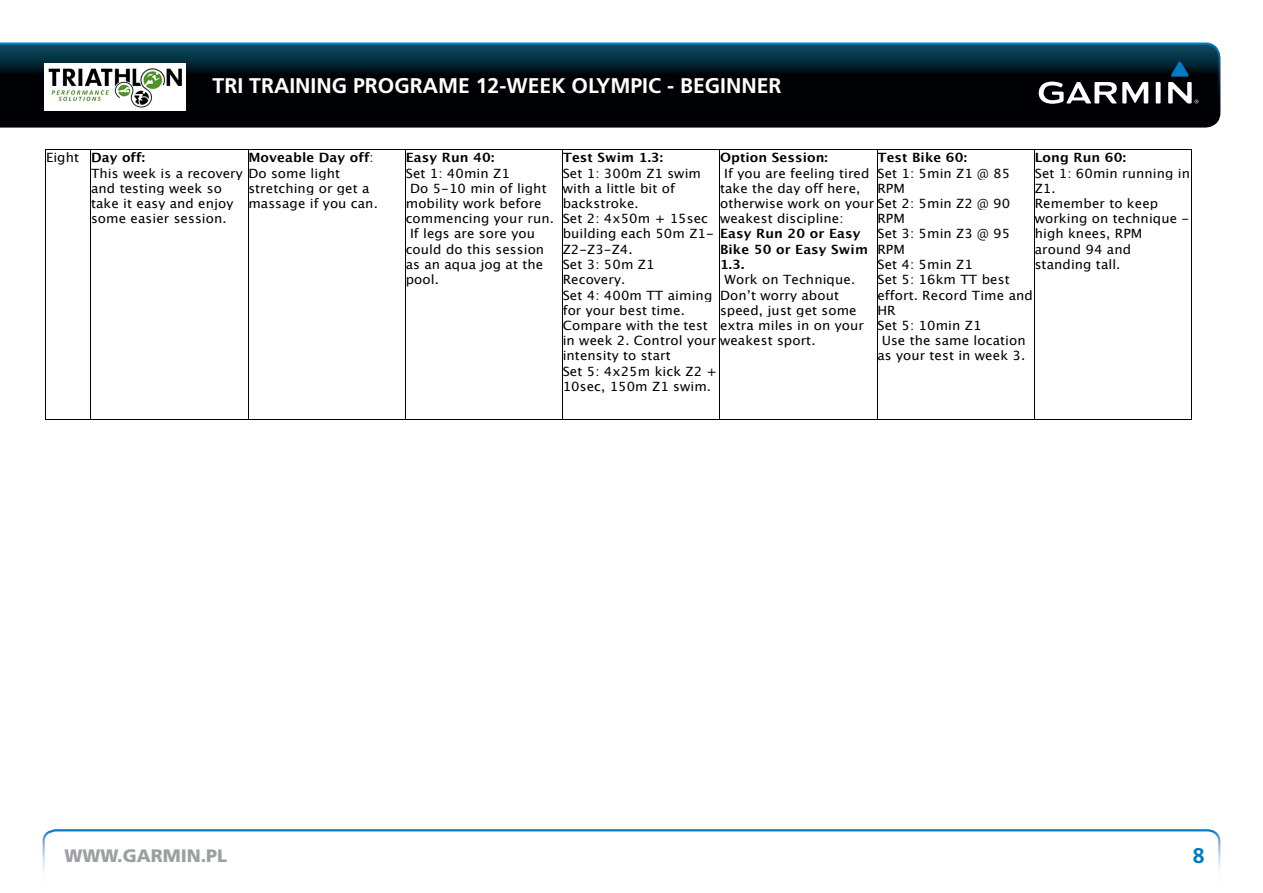
<style>
.page{position:relative;width:1263px;height:893px;background:#fff}
.page>*{position:absolute;margin:0;border:0;box-sizing:border-box;transform-origin:0 0}
.t1{font:700 21.3px "Frutiger LT Std";color:#fff}
.t2{font:700 21.3px "Frutiger LT Std";color:#007cc2}
.t3{font:900 18px "Frutiger LT Std";color:#9d9fa2}
.t4{font:12.75px/15.3px "Lucida Grande";letter-spacing:.01em;color:#000;scale:1.04 1}
.t5{font:700 12.75px "Lucida Grande";letter-spacing:.01em;color:#000;scale:1.04 1}
.s1{font-weight:700}
.s2{font-weight:400}
</style>
<div class="page">
<svg style="left:0;top:43px;width:1220px;height:85px;background:#081a23"></svg>
<svg style="left:42px;top:829px;width:1179px;height:43px"></svg>
<img style="left:45px;top:63px;width:140px;height:48px">
<hr style="left:46px;top:149px;width:44px;height:1px;background:#000">
<hr style="left:91px;top:149px;width:157px;height:1px;background:#000">
<hr style="left:248px;top:149px;width:157px;height:1px;background:#000">
<hr style="left:406px;top:149px;width:156px;height:1px;background:#000">
<hr style="left:563px;top:149px;width:156px;height:1px;background:#000">
<hr style="left:720px;top:149px;width:157px;height:1px;background:#000">
<hr style="left:877px;top:149px;width:157px;height:1px;background:#000">
<hr style="left:1035px;top:149px;width:156px;height:1px;background:#000">
<hr style="left:45px;top:150px;width:1px;height:269px;background:#000">
<hr style="left:46px;top:419px;width:44px;height:1px;background:#000">
<hr style="left:90px;top:150px;width:1px;height:269px;background:#000">
<hr style="left:91px;top:419px;width:157px;height:1px;background:#000">
<hr style="left:248px;top:150px;width:1px;height:269px;background:#000">
<hr style="left:248px;top:419px;width:157px;height:1px;background:#000">
<hr style="left:405px;top:150px;width:1px;height:269px;background:#000">
<hr style="left:406px;top:419px;width:156px;height:1px;background:#000">
<hr style="left:562px;top:150px;width:1px;height:269px;background:#000">
<hr style="left:563px;top:419px;width:156px;height:1px;background:#000">
<hr style="left:719px;top:150px;width:1px;height:269px;background:#000">
<hr style="left:720px;top:419px;width:157px;height:1px;background:#000">
<hr style="left:877px;top:150px;width:1px;height:269px;background:#000">
<hr style="left:877px;top:419px;width:157px;height:1px;background:#000">
<hr style="left:1034px;top:150px;width:1px;height:269px;background:#000">
<hr style="left:1035px;top:419px;width:156px;height:1px;background:#000">
<hr style="left:1191px;top:150px;width:1px;height:269px;background:#000">
<h1 class="t1" style="left:213px;top:73px;width:570px">TRI TRAINING PROGRAME 12-WEEK OLYMPIC - BEGINNER</h1>
<p class="t4" style="left:91px;top:150px;width:241px;text-indent:-45px">Eight <span class="s1">Day off:<br></span>This week is a recovery Do some light and testing week so<br>take it easy and enjoy<br>some easier session.</p>
<p class="t5" style="left:248px;top:147px;width:122px">Moveable Day off<span class="s2">:</span></p>
<p class="t4" style="left:248px;top:181px;width:126px">stretching or get a massage if you can.</p>
<p class="t5" style="left:406px;top:147px;width:87px">Easy Run 40:</p>
<p class="t4" style="left:406px;top:166px;width:102px">Set 1: 40min Z1</p>
<p class="t4" style="left:410px;top:181px;width:133px">Do 5-10 min of light</p>
<p class="t4" style="left:406px;top:196px;width:132px">mobility work before</p>
<p class="t4" style="left:406px;top:211px;width:144px">commencing your run.</p>
<p class="t4" style="left:410px;top:226px;width:122px">If legs are sore you</p>
<p class="t4" style="left:406px;top:242px;width:135px">could do this session</p>
<p class="t4" style="left:406px;top:257px;width:134px">as an aqua jog at the</p>
<p class="t4" style="left:406px;top:272px;width:33px">pool.</p>
<p class="t4" style="left:877px;top:150px;width:129px"><span class="s1">Test Bike 60:<br></span>Set 1: 5min Z1 @ 85<br>RPM</p>
<p class="t4" style="left:877px;top:211px;width:28px">RPM</p>
<p class="t4" style="left:877px;top:226px;width:129px">Set 3: 5min Z3 @ 95</p>
<p class="t4" style="left:877px;top:242px;width:28px">RPM</p>
<p class="t4" style="left:877px;top:257px;width:93px">Set 4: 5min Z1</p>
<p class="t4" style="left:877px;top:272px;width:129px">Set 5: 16km TT best</p>
<p class="t4" style="left:877px;top:288px;width:151px">effort. Record Time and</p>
<p class="t4" style="left:877px;top:303px;width:19px">HR</p>
<p class="t4" style="left:877px;top:318px;width:102px">Set 5: 10min Z1</p>
<p class="t4" style="left:882px;top:333px;width:140px">Use the same location</p>
<p class="t4" style="left:877px;top:348px;width:144px">as your test in week 3.</p>
<p class="t4" style="left:563px;top:150px;width:245px"><span class="s1">Test Swim 1.3:<br></span>Set 1: 300m Z1 swim<br>with a little bit of<br>backstroke.<br>Set 2: 4x50m + 15sec<br>building each 50m Z1-<br>Z2-Z3-Z4.<br>Set 3: 50m Z1<br>Recovery.<br>Set 4: 400m TT aiming<br>for your best time.<br>Compare with the test<br>in week 2. Control your weakest sport. intensity to start<br>Set 5: 4x25m kick Z2 +<br>10sec, 150m Z1 swim.</p>
<p class="t5" style="left:720px;top:147px;width:105px">Option Session:</p>
<p class="t4" style="left:724px;top:166px;width:141px">If you are feeling tired</p>
<p class="t4" style="left:720px;top:181px;width:136px">take the day off here,</p>
<p class="t4" style="left:720px;top:196px;width:280px">otherwise work on your Set 2: 5min Z2 @ 90</p>
<p class="t4" style="left:720px;top:211px;width:120px">weakest discipline:</p>
<p class="t5" style="left:720px;top:224px;width:137px">Easy Run 20 or Easy</p>
<p class="t5" style="left:720px;top:239px;width:144px">Bike 50 or Easy Swim</p>
<p class="t5" style="left:720px;top:254px;width:25px">1.3.</p>
<p class="t4" style="left:724px;top:272px;width:127px">Work on Technique.</p>
<p class="t4" style="left:720px;top:288px;width:116px">Don’t worry about</p>
<p class="t4" style="left:720px;top:303px;width:133px">speed, just get some</p>
<p class="t4" style="left:720px;top:318px;width:140px">extra miles in on your</p>
<p class="t4" style="left:1035px;top:150px;width:151px"><span class="s1">Long Run 60:<br></span>Set 1: 60min running in<br>Z1.<br>Remember to keep working on technique - high knees, RPM around 94 and standing tall.</p>
<p class="t3" style="left:64px;top:844px;width:164px">WWW.GARMIN.PL</p>
<h1 class="t2" style="left:1193px;top:843px;width:13px">8</h1>
</div>
